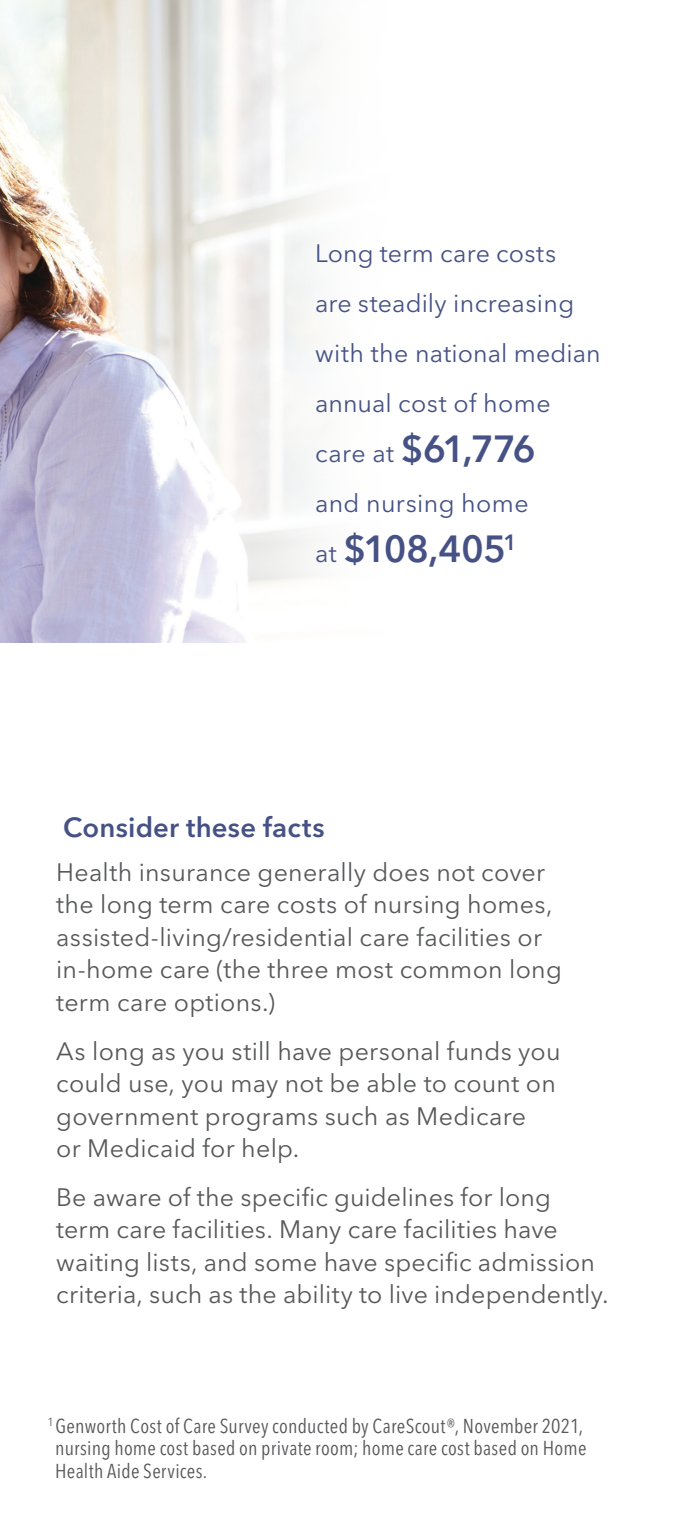
<style>
.page{position:relative;width:675px;height:1530px;background:#fff}
.page>*{position:absolute;margin:0;border:0;box-sizing:border-box;transform-origin:0 0}
.t1{font:600 37.5px "Avenir Next LT Pro";letter-spacing:-.03em;color:#465285}
.t2{font:600 27.5px "Avenir Next LT Pro";letter-spacing:.005em;color:#465285}
.t3{font:25px/32.5px "Avenir Next LT Pro";letter-spacing:.01em;color:#57585a}
.t4{font:25px/50px "Avenir Next LT Pro";letter-spacing:.01em;color:#465285}
.t5{font:condensed 20px/22.5px "Avenir Next LT Pro";letter-spacing:.015em;color:#57585a}
.s1{font-weight:400;font-size:25px}
</style>
<div class="page">
<img style="left:0;top:0;width:324px;height:643px">
<p class="t4" style="left:315px;top:229px;width:287px">Long term care costs<br>are steadily increasing with the national median annual cost of home</p>
<h1 class="t1" style="left:315px;top:427px;width:222px"><span class="s1">care at</span> $61,776</h1>
<p class="t4" style="left:315px;top:479px;width:215px">and nursing home</p>
<h1 class="t1" style="left:315px;top:527px;width:203px"><span class="s1">at</span> $108,405<sup>1</sup></h1>
<p class="t2" style="left:63px;top:811px;width:263px">Consider these facts</p>
<p class="t3" style="left:56px;top:856px;width:507px">Health insurance generally does not cover the long term care costs of nursing homes, assisted-living/residential care facilities or in-home care (the three most common long term care options.)</p>
<p class="t3" style="left:56px;top:1035px;width:506px">As long as you still have personal funds you could use, you may not be able to count on government programs such as Medicare<br>or Medicaid for help.</p>
<p class="t3" style="left:56px;top:1181px;width:554px">Be aware of the specific guidelines for long term care facilities. Many care facilities have waiting lists, and some have specific admission criteria, such as the ability to live independently.</p>
<p class="t5" style="left:55px;top:1415px;width:533px;text-indent:-8px"><sup>1</sup> Genworth Cost of Care Survey conducted by CareScout®, November 2021, nursing home cost based on private room; home care cost based on Home<br>Health Aide Services.</p>
</div>
